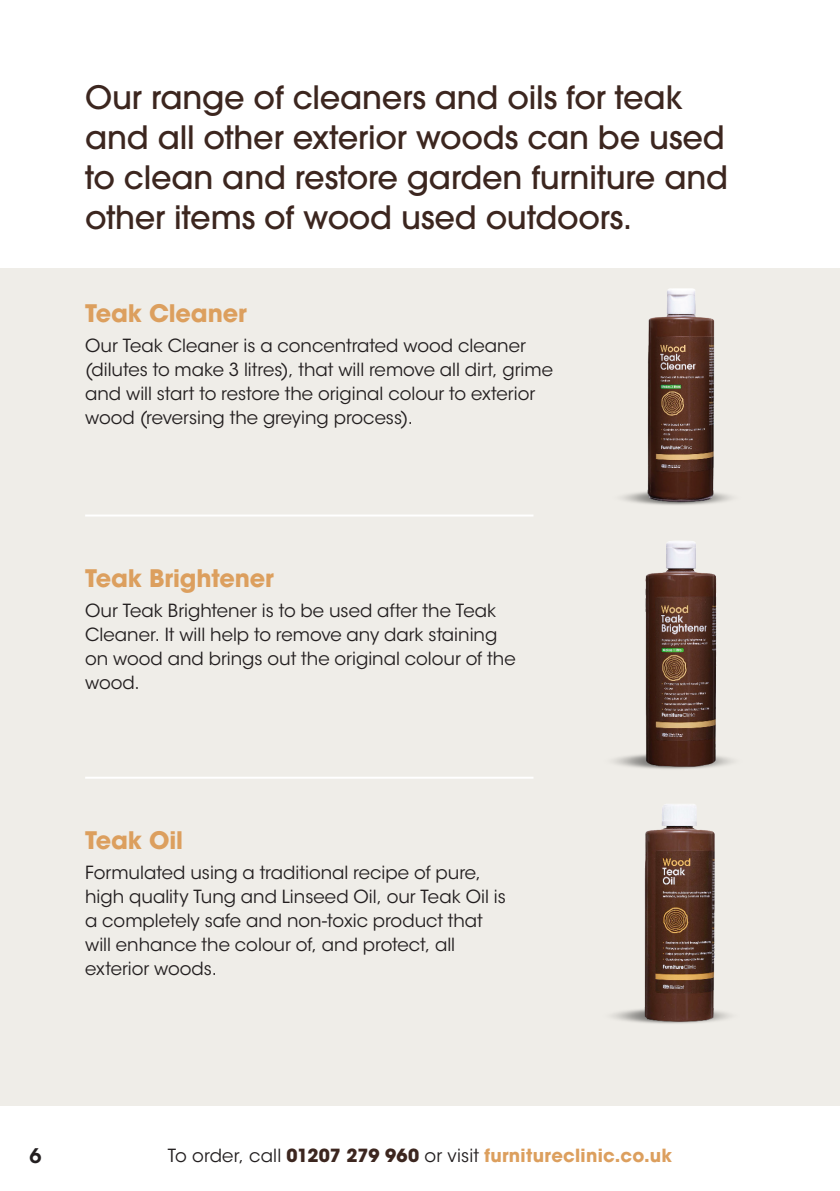
<style>
.page{position:relative;width:840px;height:1191px;background:#fff}
.page>*{position:absolute;margin:0;border:0;box-sizing:border-box;transform-origin:0 0}
.t1{font:500 32px/40px "ITC Avant Garde Pro";letter-spacing:-.01em;color:#3c261f}
.t2{font:700 24px "ITC Avant Garde Pro";letter-spacing:-.01em;color:#dc9f5e}
.t3{font:600 20px "ITC Avant Garde Std";color:#231f20}
.t4{font:18px/24px "ITC Avant Garde Std";color:#231f20}
.t5{font:700 18px "ITC Avant Garde Pro";letter-spacing:.015em;color:#dc9f5e}
.s1{font-family:"ITC Avant Garde Std";font-weight:400;color:#231f20}
.s2{color:#3c261f}
</style>
<div class="page">
<div style="left:0;top:269px;width:839px;height:837px;background:#efede8"></div>
<hr style="left:85px;top:514px;width:448px;height:2px;background:#fff">
<hr style="left:85px;top:776px;width:448px;height:2px;background:#fff">
<img style="left:613px;top:541px;width:120px;height:228px">
<img style="left:621px;top:288px;width:111px;height:217px">
<img style="left:612px;top:804px;width:118px;height:220px">
<p class="t1" style="left:85px;top:77px;width:644px">Our range of cleaners and oils for teak and all other exterior woods can be used to clean and restore garden furniture and other items of wood used outdoors.</p>
<p class="t2" style="left:85px;top:297px;width:163px">Teak Cleaner</p>
<p class="t4" style="left:85px;top:334px;width:469px">Our Teak Cleaner is a concentrated wood cleaner (dilutes to make 3 litres), that will remove all dirt, grime and will start to restore the original colour to exterior wood (reversing the greying process).</p>
<p class="t2" style="left:85px;top:562px;width:190px">Teak Brightener</p>
<p class="t4" style="left:85px;top:598px;width:432px">Our Teak Brightener is to be used after the Teak Cleaner. It will help to remove any dark staining on wood and brings out the original colour of the wood.</p>
<p class="t2" style="left:85px;top:824px;width:99px">Teak Oil</p>
<p class="t4" style="left:85px;top:860px;width:422px">Formulated using a traditional recipe of pure, high quality Tung and Linseed Oil, our Teak Oil is a completely safe and non-toxic product that will enhance the colour of, and protect, all exterior woods.</p>
<p class="t3" style="left:29px;top:1143px;width:14px">6</p>
<p class="t5" style="left:168px;top:1142px;width:506px"><span class="s1">To order, call</span> <span class="s2">01207 279 960</span> <span class="s1">or visit</span> furnitureclinic.co.uk</p>
</div>
